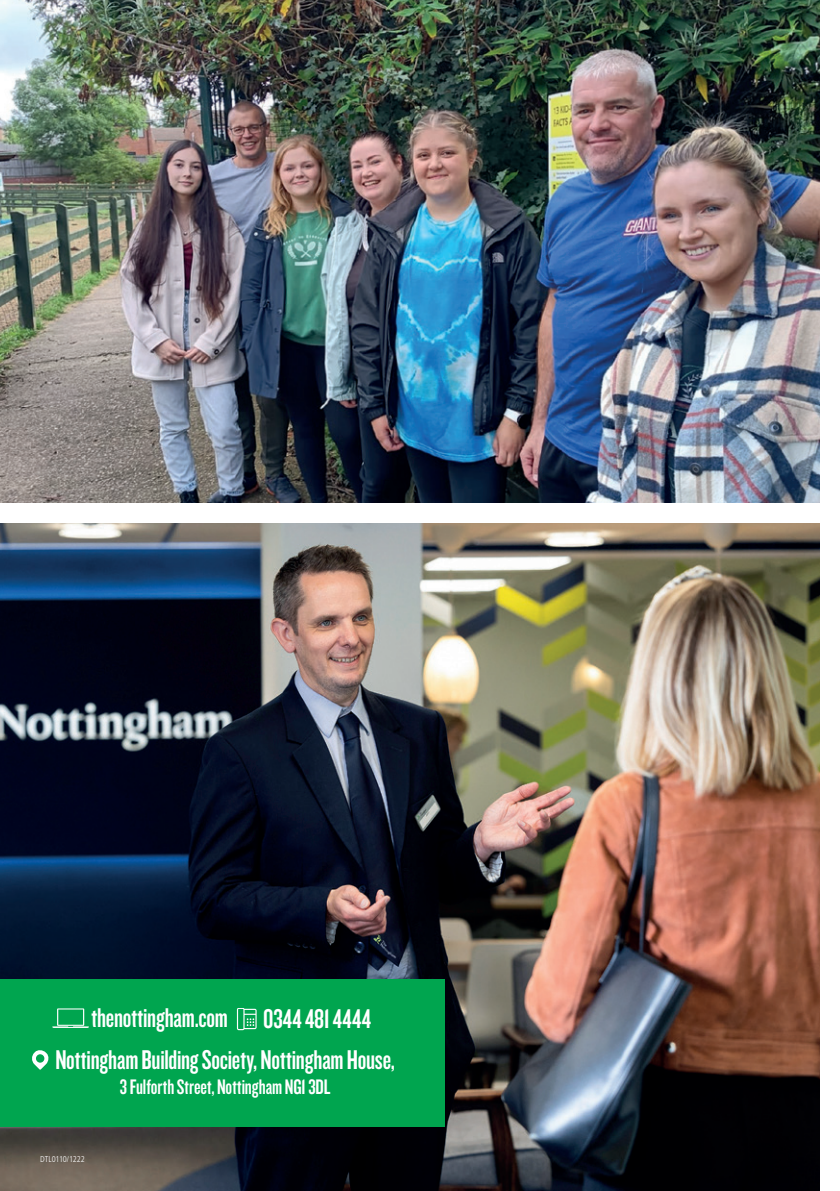
<style>
.page{position:relative;width:840px;height:1191px;background:#fff}
.page>*{position:absolute;margin:0;border:0;box-sizing:border-box;transform-origin:0 0}
.t1{font:28.2px "Knockout 48 Featherweight";letter-spacing:-.005em;color:#fff}
.t2{font:21.8px "Knockout 48 Featherweight";color:#fff}
.t3{font:300 condensed 8.4px "Frutiger LT";letter-spacing:-.01em;color:#fff}
</style>
<div class="page">
<img style="left:0;top:523px;width:819px;height:668px">
<div style="left:0;top:978px;width:445px;height:148px;background:#00a54f"></div>
<svg style="left:32px;top:1050px;width:16px;height:19px"></svg>
<svg style="left:237px;top:1008px;width:19px;height:22px"></svg>
<svg style="left:52px;top:1008px;width:37px;height:20px"></svg>
<img style="left:0;top:0;width:819px;height:502px">
<p class="t1" style="left:92px;top:1000px;width:138px">thenottingham.com</p>
<p class="t1" style="left:263px;top:1001px;width:109px">0344 481 4444</p>
<p class="t1" style="left:55px;top:1042px;width:341px">Nottingham Building Society, Nottingham House,</p>
<p class="t2" style="left:120px;top:1073px;width:212px">3 Fulforth Street, Nottingham NG1 3DL</p>
<p class="t3" style="left:40px;top:1154px;width:46px">DTL0110/1222</p>
</div>
